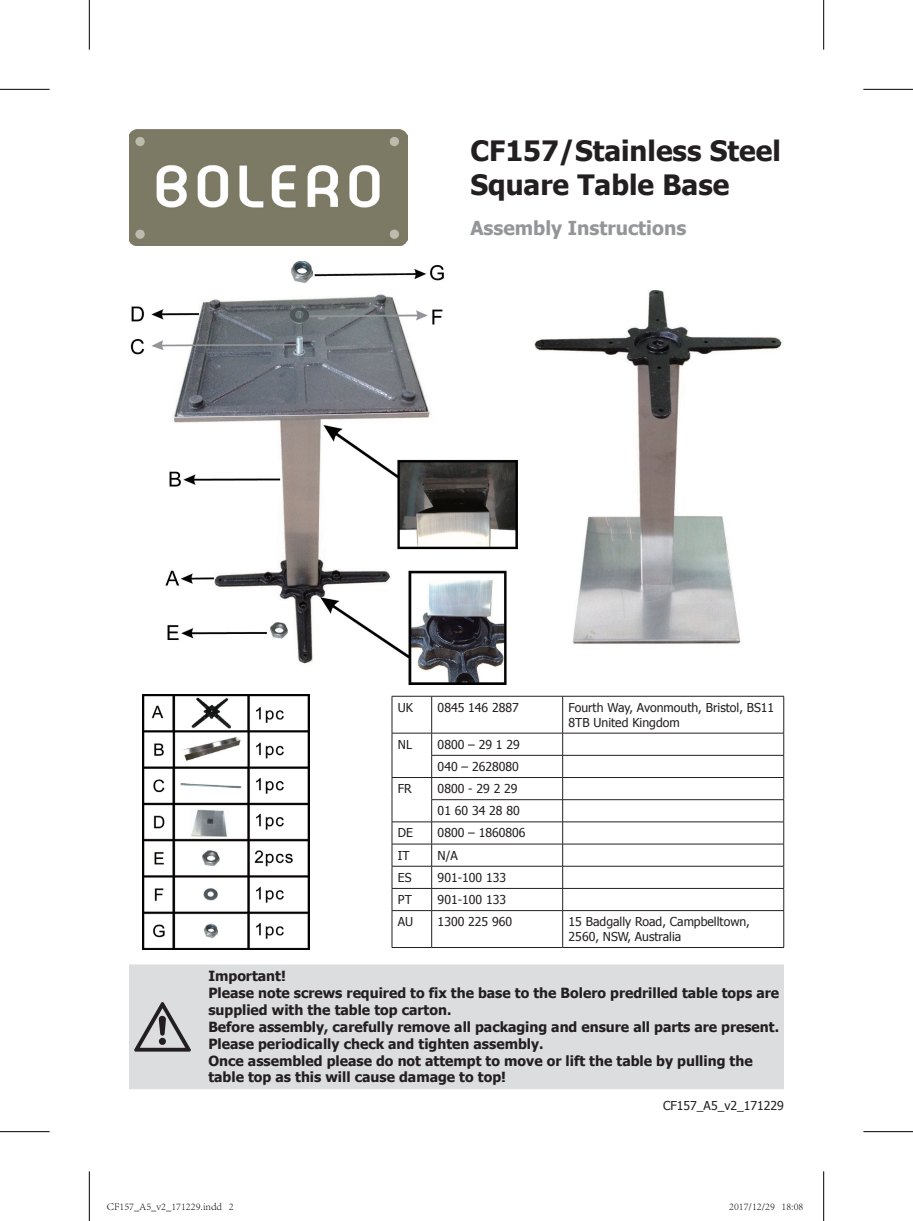
<style>
.page{position:relative;width:913px;height:1221px;background:#fff}
.page>*{position:absolute;margin:0;border:0;box-sizing:border-box;transform-origin:0 0}
.Product_name-UK{font:700 28px/33.6px "Tahoma";color:#231f20}
.IM{font:700 19.25px "Tahoma";color:#939598}
.Body_warnings{font:700 14px/16.8px "Tahoma";color:#231f20}
.Body_SB{font:12.25px/14.7px "Tahoma";color:#231f20}
.Body{font:12.25px/14.7px "Tahoma";color:#231f20}
.t1{font:300 10.5px "Adobe Song Std";color:#000}
</style>
<div class="page">
<img style="left:142px;top:694px;width:167px;height:255px">
<hr style="left:392px;top:696px;width:40px;height:1px;background:#231f20">
<hr style="left:392px;top:696px;width:1px;height:37px;background:#231f20">
<hr style="left:432px;top:696px;width:131px;height:1px;background:#231f20">
<hr style="left:431px;top:696px;width:1px;height:37px;background:#231f20">
<hr style="left:563px;top:696px;width:221px;height:1px;background:#231f20">
<hr style="left:562px;top:696px;width:1px;height:37px;background:#231f20">
<hr style="left:783px;top:696px;width:1px;height:37px;background:#231f20">
<hr style="left:392px;top:732px;width:40px;height:1px;background:#231f20">
<hr style="left:432px;top:732px;width:131px;height:1px;background:#231f20">
<hr style="left:563px;top:732px;width:221px;height:1px;background:#231f20">
<hr style="left:431px;top:755px;width:132px;height:1px;background:#231f20">
<hr style="left:563px;top:755px;width:221px;height:1px;background:#231f20">
<hr style="left:392px;top:777px;width:40px;height:1px;background:#231f20">
<hr style="left:432px;top:777px;width:131px;height:1px;background:#231f20">
<hr style="left:563px;top:777px;width:221px;height:1px;background:#231f20">
<hr style="left:431px;top:799px;width:132px;height:1px;background:#231f20">
<hr style="left:563px;top:799px;width:221px;height:1px;background:#231f20">
<hr style="left:392px;top:821px;width:40px;height:1px;background:#231f20">
<hr style="left:432px;top:821px;width:131px;height:1px;background:#231f20">
<hr style="left:563px;top:821px;width:221px;height:1px;background:#231f20">
<hr style="left:392px;top:843px;width:40px;height:1px;background:#231f20">
<hr style="left:432px;top:843px;width:131px;height:1px;background:#231f20">
<hr style="left:563px;top:843px;width:221px;height:1px;background:#231f20">
<hr style="left:392px;top:865px;width:40px;height:1px;background:#231f20">
<hr style="left:392px;top:888px;width:40px;height:1px;background:#231f20">
<svg style="left:392px;top:733px;width:1px;height:177px"></svg>
<hr style="left:392px;top:910px;width:40px;height:1px;background:#231f20">
<hr style="left:392px;top:910px;width:1px;height:37px;background:#231f20">
<hr style="left:431px;top:910px;width:1px;height:37px;background:#231f20">
<hr style="left:562px;top:910px;width:1px;height:37px;background:#231f20">
<hr style="left:783px;top:910px;width:1px;height:37px;background:#231f20">
<hr style="left:392px;top:947px;width:40px;height:1px;background:#231f20">
<hr style="left:432px;top:947px;width:131px;height:1px;background:#231f20">
<hr style="left:563px;top:947px;width:221px;height:1px;background:#231f20">
<hr style="left:432px;top:865px;width:131px;height:1px;background:#231f20">
<hr style="left:563px;top:865px;width:221px;height:1px;background:#231f20">
<hr style="left:432px;top:888px;width:131px;height:1px;background:#231f20">
<svg style="left:431px;top:733px;width:1px;height:177px"></svg>
<hr style="left:563px;top:888px;width:221px;height:1px;background:#231f20">
<svg style="left:562px;top:733px;width:1px;height:177px"></svg>
<svg style="left:783px;top:733px;width:1px;height:177px"></svg>
<hr style="left:432px;top:910px;width:131px;height:1px;background:#231f20">
<hr style="left:563px;top:910px;width:221px;height:1px;background:#231f20">
<div style="left:129px;top:964px;width:655px;height:125px;background:#dcdddf"></div>
<svg style="left:134px;top:1001px;width:57px;height:50px"></svg>
<img style="left:534px;top:290px;width:249px;height:354px">
<img style="left:130px;top:261px;width:388px;height:423px">
<img style="left:129px;top:129px;width:279px;height:117px">
<hr style="left:0;top:89px;width:50px;height:1px;background:#000">
<hr style="left:863px;top:89px;width:50px;height:1px;background:#000">
<hr style="left:0;top:1131px;width:50px;height:1px;background:#000">
<hr style="left:863px;top:1131px;width:50px;height:1px;background:#000">
<hr style="left:89px;top:0;width:1px;height:50px;background:#000">
<hr style="left:89px;top:1171px;width:1px;height:49px;background:#000">
<hr style="left:823px;top:0;width:1px;height:50px;background:#000">
<hr style="left:823px;top:1171px;width:1px;height:49px;background:#000">
<p class="Product_name-UK" style="left:470px;top:132px;width:312px">CF157/Stainless Steel<br>Square Table Base</p>
<p class="IM" style="left:470px;top:215px;width:217px">Assembly Instructions</p>
<p class="Body_SB" style="left:398px;top:699px;width:17px">UK</p>
<p class="Body_SB" style="left:438px;top:699px;width:83px">0845 146 2887</p>
<p class="Body" style="left:568px;top:699px;width:207px">Fourth Way, Avonmouth, Bristol, BS11<br>8TB United Kingdom</p>
<p class="Body_SB" style="left:398px;top:736px;width:16px">NL</p>
<p class="Body_SB" style="left:438px;top:736px;width:84px">0800 – 29 1 29</p>
<p class="Body_SB" style="left:438px;top:758px;width:83px">040 – 2628080</p>
<p class="Body" style="left:398px;top:780px;width:15px">FR</p>
<p class="Body_SB" style="left:438px;top:780px;width:81px">0800 - 29 2 29</p>
<p class="Body_SB" style="left:438px;top:802px;width:84px">01 60 34 28 80</p>
<p class="Body_SB" style="left:398px;top:825px;width:17px">DE</p>
<p class="Body_SB" style="left:438px;top:825px;width:89px">0800 – 1860806</p>
<p class="Body_SB" style="left:398px;top:847px;width:13px">IT</p>
<p class="Body_SB" style="left:438px;top:847px;width:22px">N/A</p>
<p class="Body" style="left:398px;top:869px;width:15px">ES</p>
<p class="Body_SB" style="left:438px;top:869px;width:70px">901-100 133</p>
<p class="Body_SB" style="left:398px;top:891px;width:15px">PT</p>
<p class="Body_SB" style="left:438px;top:891px;width:70px">901-100 133</p>
<p class="Body_SB" style="left:398px;top:913px;width:17px">AU</p>
<p class="Body_SB" style="left:438px;top:913px;width:76px">1300 225 960</p>
<p class="Body_SB" style="left:568px;top:913px;width:183px">15 Badgally Road, Campbelltown,<br>2560, NSW, Australia</p>
<p class="Body_warnings" style="left:208px;top:967px;width:79px">Important!</p>
<p class="Body_warnings" style="left:208px;top:983px;width:572px">Please note screws required to fix the base to the Bolero predrilled table tops are supplied with the table top carton.</p>
<p class="Body_warnings" style="left:208px;top:1017px;width:572px">Before assembly, carefully remove all packaging and ensure all parts are present.<br>Please periodically check and tighten assembly.</p>
<p class="Body_warnings" style="left:208px;top:1051px;width:546px">Once assembled please do not attempt to move or lift the table by pulling the table top as this will cause damage to top!</p>
<p class="Body" style="left:663px;top:1097px;width:122px">CF157_A5_v2_171229</p>
<p class="t1" style="left:107px;top:1200px;width:128px">CF157_A5_v2_171229.indd 2</p>
<p class="t1" style="left:729px;top:1200px;width:76px">2017/12/29 18:08</p>
</div>
